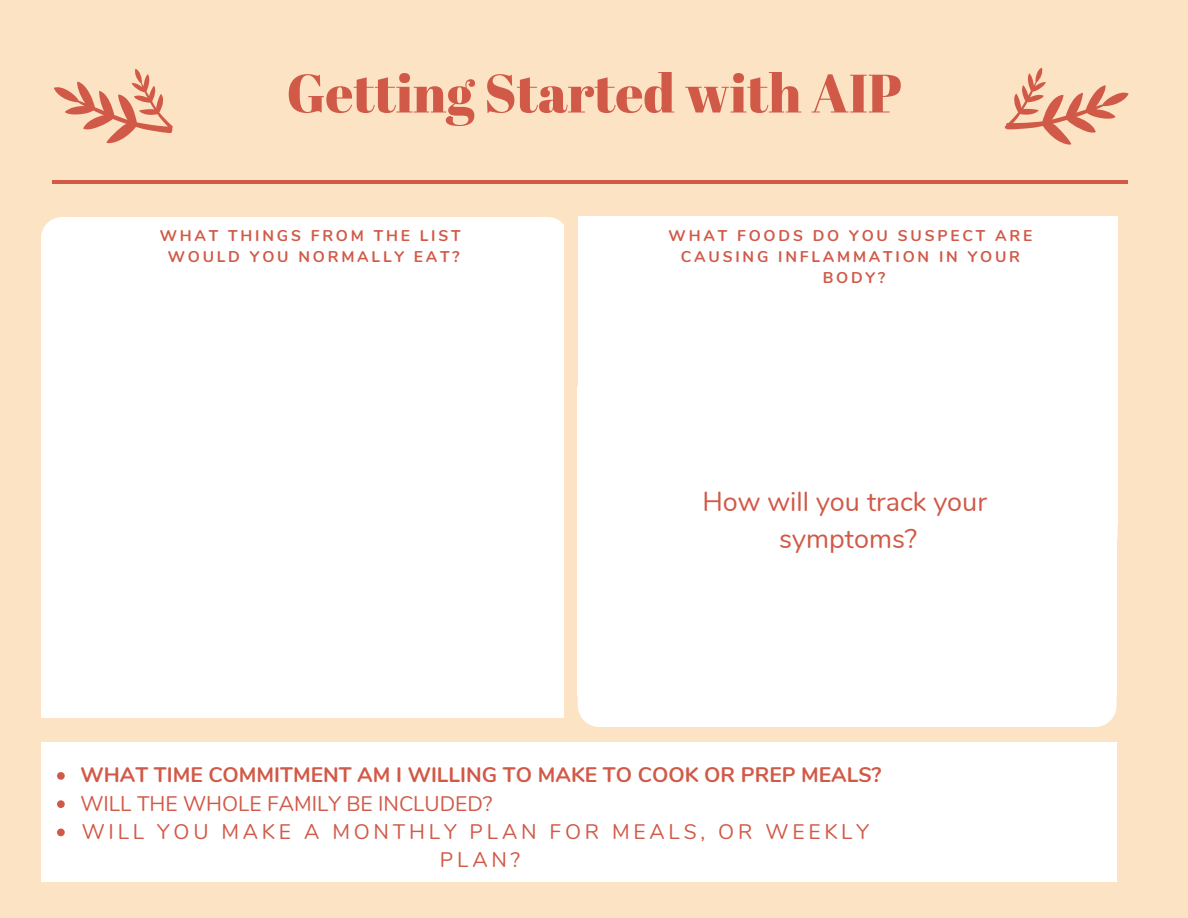
<style>
.page{position:relative;width:1188px;height:918px;background:#fce3c4}
.page>*{position:absolute;margin:0;border:0;box-sizing:border-box;transform-origin:0 0}
.t1{font:54px "Abril Fatface";color:#d15947}
.t2{font:27px/37.2px "Nunito";color:#d15947;text-align:center}
.t3{font:700 21px "Nunito";color:#d15947}
.t4{font:21px "Nunito";letter-spacing:.18em;color:#d15947}
.t5{font:21px "Nunito";color:#d15947}
.t6{font:700 15.6px/21.1px "Nunito";letter-spacing:.18em;color:#d15947;text-align:center}
</style>
<div class="page">
<svg style="left:1004px;top:67px;width:125px;height:78px"></svg>
<div style="left:1084px;top:217px;width:34px;height:309px;background:#fff"></div>
<div style="left:612px;top:217px;width:472px;height:309px;background:#fff"></div>
<div style="left:579px;top:217px;width:33px;height:309px;background:#fff"></div>
<svg style="left:1117px;top:526px;width:1px;height:13px"></svg>
<svg style="left:536px;top:217px;width:27px;height:35px"></svg>
<div style="left:536px;top:252px;width:27px;height:462px;background:#fff"></div>
<div style="left:74px;top:252px;width:462px;height:462px;background:#fff"></div>
<div style="left:74px;top:217px;width:462px;height:35px;background:#fff"></div>
<svg style="left:41px;top:217px;width:33px;height:35px"></svg>
<div style="left:41px;top:252px;width:33px;height:462px;background:#fff"></div>
<hr style="left:74px;top:714px;width:462px;height:4px;background:#fff">
<svg style="left:41px;top:714px;width:33px;height:4px"></svg>
<svg style="left:536px;top:714px;width:27px;height:4px"></svg>
<div style="left:1050px;top:742px;width:67px;height:140px;background:#fff"></div>
<div style="left:108px;top:742px;width:942px;height:140px;background:#fff"></div>
<div style="left:41px;top:742px;width:67px;height:140px;background:#fff"></div>
<svg style="left:57px;top:772px;width:8px;height:8px"></svg>
<svg style="left:57px;top:800px;width:8px;height:8px"></svg>
<svg style="left:57px;top:829px;width:8px;height:7px"></svg>
<svg style="left:54px;top:68px;width:119px;height:76px"></svg>
<hr style="left:53px;top:180px;width:1075px;height:3px;background:#d15947">
<div style="left:1083px;top:387px;width:34px;height:309px;background:#fff"></div>
<div style="left:611px;top:387px;width:472px;height:309px;background:#fff"></div>
<div style="left:578px;top:387px;width:33px;height:309px;background:#fff"></div>
<div style="left:611px;top:696px;width:472px;height:31px;background:#fff"></div>
<svg style="left:578px;top:696px;width:33px;height:31px"></svg>
<svg style="left:1083px;top:696px;width:34px;height:31px"></svg>
<h1 class="t1" style="left:287px;top:55px;width:617px">Getting Started with AIP</h1>
<p class="t6" style="left:160px;top:225px;width:302px">WHAT THINGS FROM THE LIST<br>WOULD YOU NORMALLY EAT?</p>
<p class="t6" style="left:669px;top:225px;width:365px">WHAT FOODS DO YOU SUSPECT ARE<br>CAUSING INFLAMMATION IN YOUR<br>BODY?</p>
<h2 class="t2" style="left:702px;top:484px;width:286px">How will you track your symptoms?</h2>
<h3 class="t3" style="left:80px;top:761px;width:803px">WHAT TIME COMMITMENT AM I WILLING TO MAKE TO COOK OR PREP MEALS?</h3>
<h3 class="t5" style="left:80px;top:789px;width:413px">WILL THE WHOLE FAMILY BE INCLUDED?</h3>
<h3 class="t4" style="left:82px;top:818px;width:789px">WILL YOU MAKE A MONTHLY PLAN FOR MEALS, OR WEEKLY</h3>
<h3 class="t4" style="left:440px;top:846px;width:82px">PLAN?</h3>
</div>
